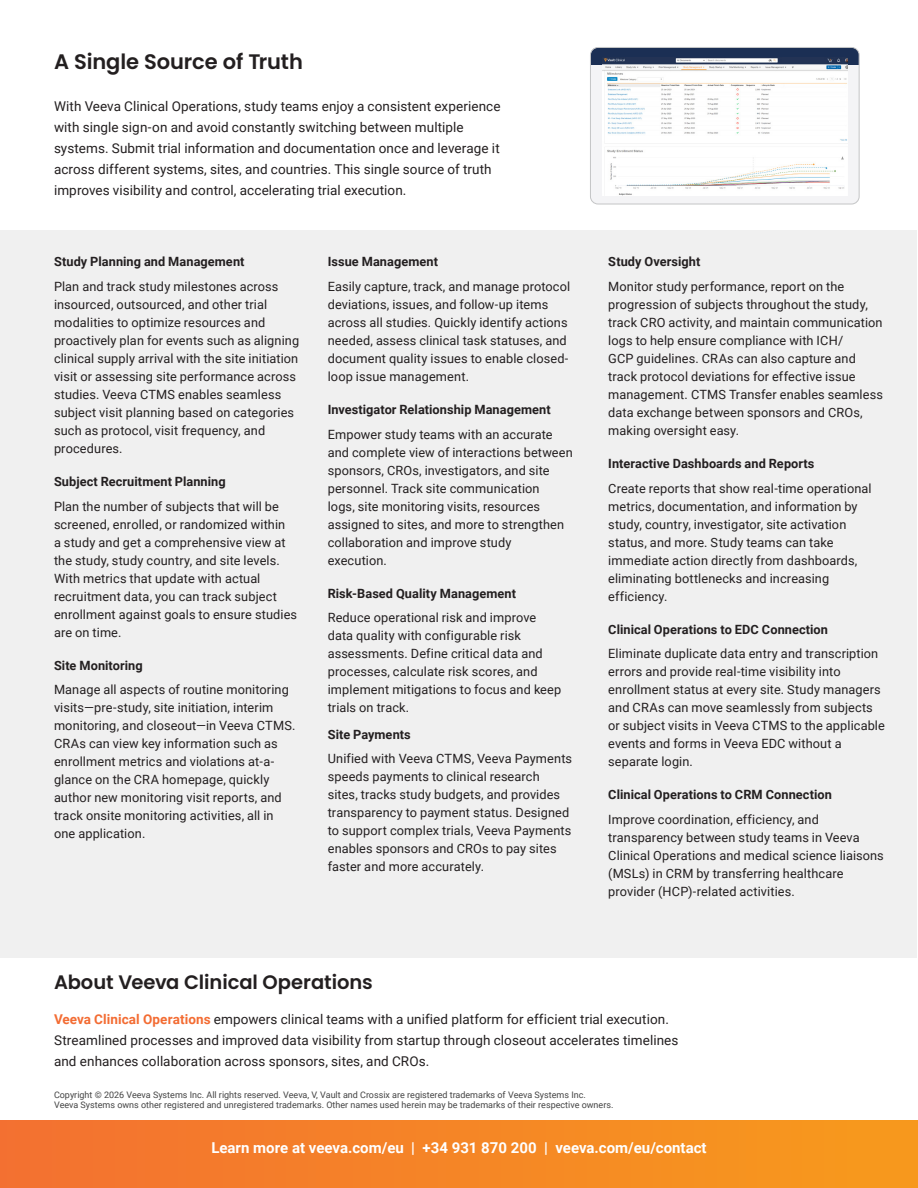
<style>
.page{position:relative;width:918px;height:1188px;background:#fff}
.page>*{position:absolute;margin:0;border:0;box-sizing:border-box;transform-origin:0 0}
.t1{font:600 21px "Poppins";letter-spacing:-.005em;color:#231f20}
.t2{font:600 19.5px "Poppins";letter-spacing:-.005em;color:#231f20}
.t3{font:700 15px "Roboto";color:#fff}
.t4{font:13.5px/21px "Roboto";letter-spacing:.005em;color:#231f20}
.t5{font:12.75px/18px "Roboto";letter-spacing:.01em;color:#231f20}
.t6{font:700 12.75px "Roboto";letter-spacing:.005em;color:#231f20}
.t7{font:9px/10.5px "Roboto";color:#444}
.s1{font-weight:700;color:#f36c33}
</style>
<div class="page">
<div style="left:1px;top:231px;width:916px;height:727px;background:#f0f0f0"></div>
<div style="left:0;top:1120px;width:918px;height:68px;background:linear-gradient(to right,#f37031,#f79a1c)"></div>
<div style="left:590px;top:65px;width:269px;height:139px;background:#f4f4f6"></div>
<div style="left:590px;top:47px;width:269px;height:18px;background:#1b2f54"></div>
<div style="left:590px;top:47px;width:269px;height:157px;border:1px solid #c4c5c6;border-radius:8px"></div>
<img style="left:602px;top:58px;width:246px;height:138px">
<h1 class="t1" style="left:54px;top:50px;width:251px">A Single Source of Truth</h1>
<p class="t4" style="left:54px;top:95px;width:448px">With Veeva Clinical Operations, study teams enjoy a consistent experience with single sign-on and avoid constantly switching between multiple systems. Submit trial information and documentation once and leverage it across different systems, sites, and countries. This single source of truth improves visibility and control, accelerating trial execution.</p>
<p class="t6" style="left:54px;top:253px;width:192px">Study Planning and Management</p>
<p class="t5" style="left:54px;top:277px;width:247px">Plan and track study milestones across insourced, outsourced, and other trial modalities to optimize resources and proactively plan for events such as aligning clinical supply arrival with the site initiation visit or assessing site performance across studies. Veeva CTMS enables seamless subject visit planning based on categories such as protocol, visit frequency, and procedures.</p>
<p class="t6" style="left:54px;top:472px;width:173px">Subject Recruitment Planning</p>
<p class="t5" style="left:54px;top:497px;width:245px">Plan the number of subjects that will be screened, enrolled, or randomized within<br>a study and get a comprehensive view at the study, study country, and site levels.<br>With metrics that update with actual recruitment data, you can track subject enrollment against goals to ensure studies are on time.</p>
<p class="t6" style="left:54px;top:656px;width:90px">Site Monitoring</p>
<p class="t5" style="left:54px;top:680px;width:243px">Manage all aspects of routine monitoring visits—pre-study, site initiation, interim monitoring, and closeout—in Veeva CTMS.<br>CRAs can view key information such as enrollment metrics and violations at-a&shy;glance on the CRA homepage, quickly author new monitoring visit reports, and track onsite monitoring activities, all in one application.</p>
<p class="t6" style="left:328px;top:253px;width:112px">Issue Management</p>
<p class="t5" style="left:328px;top:277px;width:244px">Easily capture, track, and manage protocol deviations, issues, and follow-up items across all studies. Quickly identify actions needed, assess clinical task statuses, and document quality issues to enable closed&shy;loop issue management.</p>
<p class="t6" style="left:328px;top:400px;width:224px">Investigator Relationship Management</p>
<p class="t5" style="left:328px;top:425px;width:247px">Empower study teams with an accurate and complete view of interactions between sponsors, CROs, investigators, and site personnel. Track site communication<br>logs, site monitoring visits, resources assigned to sites, and more to strengthen collaboration and improve study execution.</p>
<p class="t6" style="left:328px;top:584px;width:190px">Risk-Based Quality Management</p>
<p class="t5" style="left:328px;top:608px;width:235px">Reduce operational risk and improve data quality with configurable risk assessments. Define critical data and processes, calculate risk scores, and implement mitigations to focus and keep trials on track.</p>
<p class="t6" style="left:328px;top:725px;width:85px">Site Payments</p>
<p class="t5" style="left:328px;top:749px;width:246px">Unified with Veeva CTMS, Veeva Payments speeds payments to clinical research sites, tracks study budgets, and provides transparency to payment status. Designed to support complex trials, Veeva Payments enables sponsors and CROs to pay sites faster and more accurately.</p>
<p class="t6" style="left:608px;top:253px;width:94px">Study Oversight</p>
<p class="t5" style="left:608px;top:277px;width:276px">Monitor study performance, report on the progression of subjects throughout the study, track CRO activity, and maintain communication logs to help ensure compliance with ICH/<br>GCP guidelines. CRAs can also capture and track protocol deviations for effective issue management. CTMS Transfer enables seamless data exchange between sponsors and CROs, making oversight easy.</p>
<p class="t6" style="left:608px;top:454px;width:208px">Interactive Dashboards and Reports</p>
<p class="t5" style="left:608px;top:479px;width:265px">Create reports that show real-time operational metrics, documentation, and information by study, country, investigator, site activation status, and more. Study teams can take immediate action directly from dashboards, eliminating bottlenecks and increasing efficiency.</p>
<p class="t6" style="left:608px;top:620px;width:221px">Clinical Operations to EDC Connection</p>
<p class="t5" style="left:608px;top:644px;width:278px">Eliminate duplicate data entry and transcription errors and provide real-time visibility into enrollment status at every site. Study managers and CRAs can move seamlessly from subjects or subject visits in Veeva CTMS to the applicable events and forms in Veeva EDC without a separate login.</p>
<p class="t6" style="left:608px;top:786px;width:225px">Clinical Operations to CRM Connection</p>
<p class="t5" style="left:608px;top:810px;width:277px">Improve coordination, efficiency, and transparency between study teams in Veeva Clinical Operations and medical science liaisons (MSLs) in CRM by transferring healthcare provider (HCP)-related activities.</p>
<h2 class="t2" style="left:54px;top:971px;width:320px">About Veeva Clinical Operations</h2>
<p class="t4" style="left:54px;top:1008px;width:626px"><span class="s1">Veeva Clinical Operations</span> empowers clinical teams with a unified platform for efficient trial execution.<br>Streamlined processes and improved data visibility from startup through closeout accelerates timelines and enhances collaboration across sponsors, sites, and CROs.</p>
<p class="t7" style="left:54px;top:1089px;width:561px">Copyright © 2026 Veeva Systems Inc. All rights reserved. Veeva, V, Vault and Crossix are registered trademarks of Veeva Systems Inc.<br>Veeva Systems owns other registered and unregistered trademarks. Other names used herein may be trademarks of their respective owners.</p>
<p class="t3" style="left:211px;top:1137px;width:497px">Learn more at veeva.com/eu | +34 931 870 200 | veeva.com/eu/contact</p>
</div>
